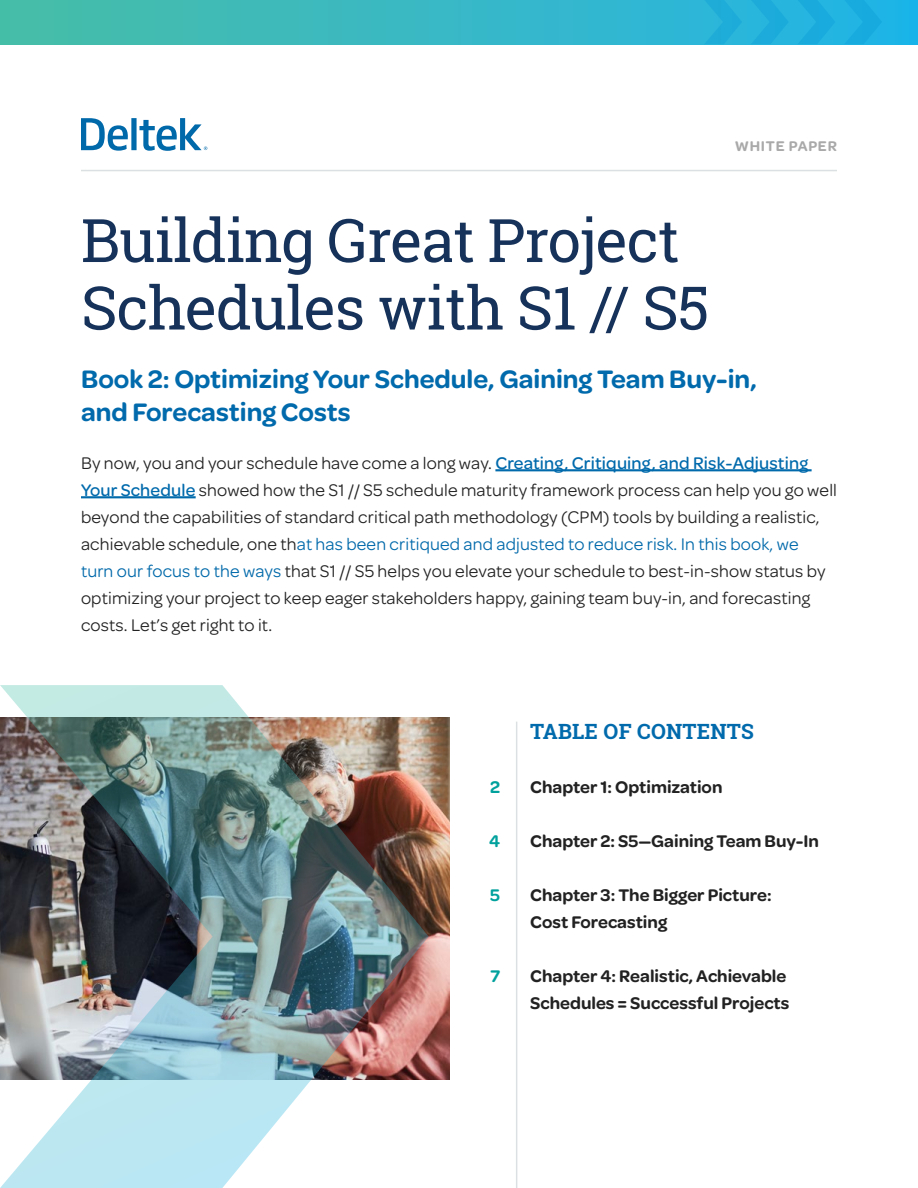
<style>
.page{position:relative;width:918px;height:1188px;background:#fff}
.page>*{position:absolute;margin:0;border:0;box-sizing:border-box;transform-origin:0 0}
.t1{font:60px/67.5px "Roboto Slab";letter-spacing:-.02em;color:#16325a}
.t2{font:600 27px/33px "Omnes";color:#006aac}
.t3{font:700 21px "Roboto Slab";letter-spacing:.01em;color:#006aac}
.t4{font:18px/27px "Omnes";letter-spacing:.01em;color:#232222}
.t5{font:600 18px/27px "Omnes";color:#232222}
.t6{font:600 18px "Omnes";color:#00a19d}
.t7{font:600 15px "Omnes";letter-spacing:.05em;color:#aaa9aa}
.s1{font-weight:500;color:#006aac}
.s2{color:#0069aa}
</style>
<div class="page">
<svg style="left:81px;top:118px;width:126px;height:33px"></svg>
<svg style="left:0;top:0;width:918px;height:44px;background:#38b9c2"></svg>
<svg style="left:844px;top:0;width:38px;height:44px;background:#1bafe0"></svg>
<svg style="left:797px;top:0;width:38px;height:44px;background:#1fafde"></svg>
<svg style="left:751px;top:0;width:38px;height:44px;background:#21b0db"></svg>
<svg style="left:704px;top:0;width:38px;height:44px;background:#24b0d8"></svg>
<hr style="left:81px;top:170px;width:756px;height:1px;background:#dbe0e2">
<hr style="left:495px;top:469px;width:317px;height:2px;background:#006aac">
<hr style="left:81px;top:496px;width:115px;height:2px;background:#006aac">
<img style="left:429px;top:717px;width:21px;height:363px">
<img style="left:0;top:685px;width:429px;height:503px">
<hr style="left:516px;top:722px;width:1px;height:466px;background:#dbe0e2">
<p class="t7" style="left:735px;top:135px;width:104px">WHITE PAPER</p>
<h1 class="t1" style="left:81px;top:206px;width:630px">Building Great Project<br>Schedules with S1 // S5</h1>
<h2 class="t2" style="left:81px;top:361px;width:677px">Book 2: Optimizing Your Schedule, Gaining Team Buy-in, and Forecasting Costs</h2>
<p class="t4" style="left:81px;top:448px;width:758px">By now, you and your schedule have come a long way. <span class="s1">Creating, Critiquing, and Risk-Adjusting Your Schedule</span> showed how the S1 // S5 schedule maturity framework process can help you go well beyond the capabilities of standard critical path methodology (CPM) tools by building a realistic, achievable schedule, one th<span class="s2">at has been critiqued and adjusted to reduce risk. In this book, we<br>turn our focus to the ways</span> that S1 // S5 helps you elevate your schedule to best-in-show status by optimizing your project to keep eager stakeholders happy, gaining team buy-in, and forecasting costs. Let’s get right to it.</p>
<p class="t6" style="left:490px;top:774px;width:11px">2</p>
<p class="t6" style="left:489px;top:828px;width:12px">4</p>
<p class="t6" style="left:490px;top:882px;width:11px">5</p>
<p class="t6" style="left:490px;top:963px;width:11px">7</p>
<p class="t3" style="left:530px;top:717px;width:225px">TABLE OF CONTENTS</p>
<p class="t5" style="left:530px;top:773px;width:194px">Chapter 1: Optimization</p>
<p class="t5" style="left:530px;top:827px;width:290px">Chapter 2: S5—Gaining Team Buy-In</p>
<p class="t5" style="left:530px;top:881px;width:243px">Chapter 3: The Bigger Picture:<br>Cost Forecasting</p>
<p class="t5" style="left:530px;top:962px;width:261px">Chapter 4: Realistic, Achievable<br>Schedules = Successful Projects</p>
</div>
